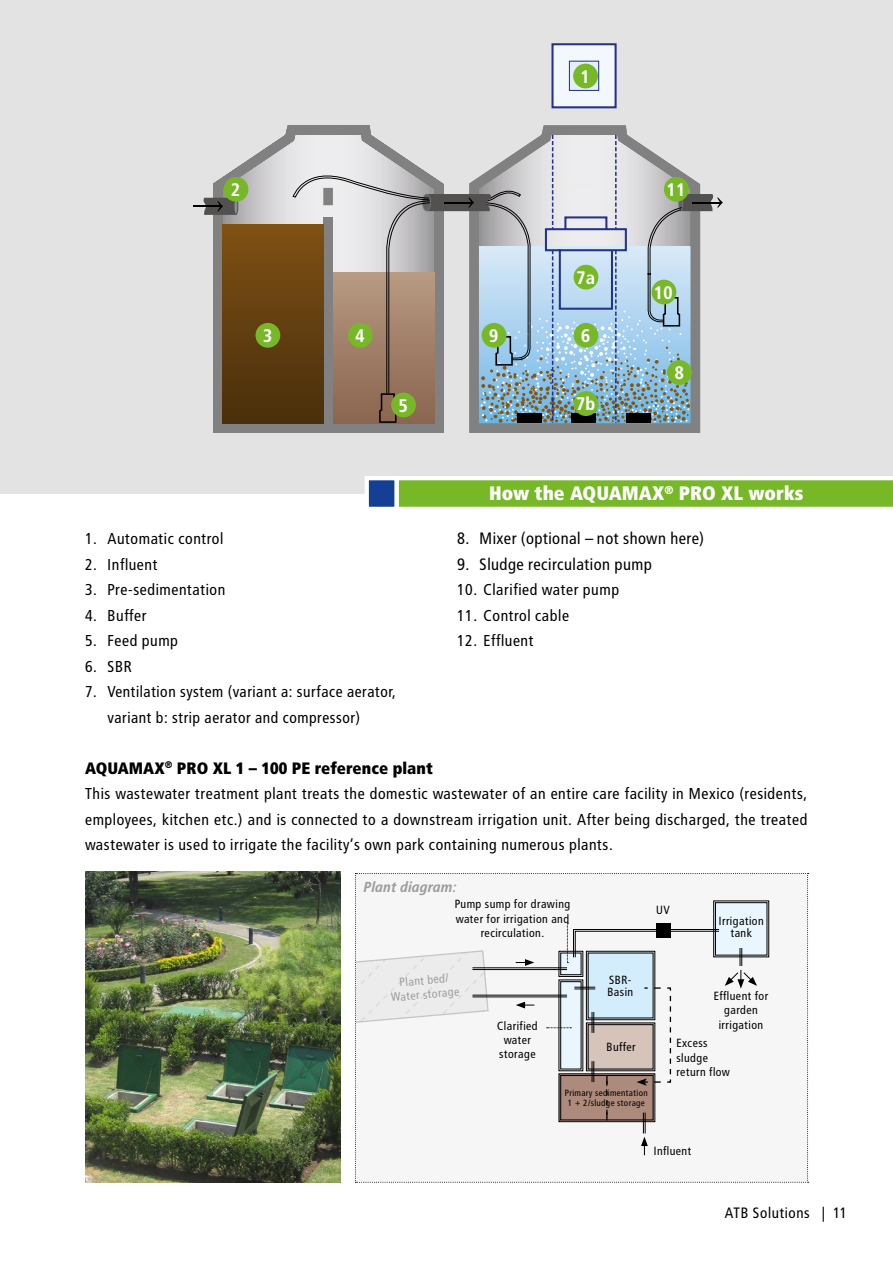
<style>
.page{position:relative;width:893px;height:1263px;background:#fff}
.page>*{position:absolute;margin:0;border:0;box-sizing:border-box;transform-origin:0 0}
.t1{font:19.5px "BVG Fett";color:#fff}
.t2{font:18.15px "BVG Hfett";color:#fff}
.t3{font:16.5px "BVG Normal";letter-spacing:-.01em;color:#000}
.t4{font:16.5px "BVG Fett";color:#000}
.t5{font:15.75px/25.5px "BVG Normal";color:#000}
.t6{font:15px "BVG Normal";letter-spacing:.005em;color:#000}
.t7{font:14.4px "BVG Hfett Kursiv";color:#9c9d9d}
.t8{font:11.85px/14.2px "BVG Normal";color:#000;text-align:center}
.t9{font:11.85px/14.2px "BVG Normal";color:#9c9d9d;text-align:center}
.t10{font:9px/9.8px "BVG Normal";color:#000;text-align:center}
</style>
<div class="page">
<div style="left:0;top:0;width:893px;height:493px;background:#e3e3e3"></div>
<img style="left:85px;top:872px;width:255px;height:310px">
<svg style="left:469px;top:125px;width:232px;height:308px"></svg>
<div style="left:551px;top:43px;width:66px;height:65px;background:#f3f8fc;border:2px solid #25328a"></div>
<svg style="left:569px;top:61px;width:30px;height:30px"></svg>
<svg style="left:205px;top:125px;width:239px;height:308px"></svg>
<div style="left:234px;top:198px;width:4px;height:17px;border:1px solid #525150;border-radius:50%"></div>
<svg style="left:193px;top:198px;width:43px;height:17px"></svg>
<div style="left:222px;top:225px;width:101px;height:198px;background:linear-gradient(to bottom,#7f5014,#492f0c)"></div>
<svg style="left:333px;top:323px;width:45px;height:100px;background:#97745d"></svg>
<svg style="left:292px;top:165px;width:86px;height:158px"></svg>
<svg style="left:378px;top:135px;width:345px;height:289px"></svg>
<div style="left:517px;top:413px;width:24px;height:10px;background:#000"></div>
<div style="left:571px;top:413px;width:25px;height:10px;background:#000"></div>
<div style="left:626px;top:413px;width:25px;height:10px;background:#000"></div>
<div style="left:573px;top:64px;width:25px;height:24px;background:#76b828;border-radius:50%"></div>
<div style="left:224px;top:177px;width:24px;height:25px;background:#76b828;border-radius:50%"></div>
<div style="left:255px;top:323px;width:25px;height:25px;background:#76b828;border-radius:50%"></div>
<div style="left:348px;top:323px;width:25px;height:25px;background:#76b828;border-radius:50%"></div>
<div style="left:391px;top:393px;width:25px;height:24px;background:#76b828;border-radius:50%"></div>
<div style="left:574px;top:323px;width:24px;height:25px;background:#76b828;border-radius:50%"></div>
<div style="left:574px;top:265px;width:24px;height:25px;background:#76b828;border-radius:50%"></div>
<div style="left:574px;top:391px;width:24px;height:25px;background:#76b828;border-radius:50%"></div>
<div style="left:482px;top:323px;width:24px;height:25px;background:#76b828;border-radius:50%"></div>
<div style="left:664px;top:177px;width:25px;height:25px;background:#76b828;border-radius:50%"></div>
<div style="left:652px;top:280px;width:24px;height:24px;background:#76b828;border-radius:50%"></div>
<div style="left:667px;top:360px;width:25px;height:25px;background:#76b828;border-radius:50%"></div>
<svg style="left:355px;top:873px;width:454px;height:310px"></svg>
<svg style="left:362px;top:476px;width:531px;height:31px;background:#88be4f"></svg>
<p class="t2" style="left:581px;top:66px;width:11px">1</p>
<p class="t2" style="left:231px;top:179px;width:11px">2</p>
<p class="t2" style="left:667px;top:179px;width:20px">11</p>
<p class="t2" style="left:576px;top:267px;width:21px">7a</p>
<p class="t2" style="left:654px;top:282px;width:20px">10</p>
<p class="t2" style="left:263px;top:325px;width:11px">3</p>
<p class="t2" style="left:356px;top:325px;width:11px">4</p>
<p class="t2" style="left:489px;top:325px;width:11px">9</p>
<p class="t2" style="left:581px;top:325px;width:11px">6</p>
<p class="t2" style="left:675px;top:362px;width:11px">8</p>
<p class="t2" style="left:399px;top:395px;width:11px">5</p>
<p class="t2" style="left:576px;top:393px;width:21px">7b</p>
<p class="t1" style="left:489px;top:482px;width:316px">How the AQUAMAX<sup>®</sup> PRO XL works</p>
<p class="t5" style="left:85px;top:526px;width:140px">1. Automatic control</p>
<p class="t5" style="left:85px;top:551px;width:75px">2. Influent</p>
<p class="t5" style="left:85px;top:577px;width:142px">3. Pre-sedimentation</p>
<p class="t5" style="left:85px;top:602px;width:63px">4. Buffer</p>
<p class="t5" style="left:85px;top:628px;width:95px">5. Feed pump</p>
<p class="t5" style="left:85px;top:653px;width:49px">6. SBR</p>
<p class="t5" style="left:108px;top:679px;width:291px;text-indent:-22px">7. Ventilation system (variant a: surface aerator, variant b: strip aerator and compressor)</p>
<p class="t3" style="left:457px;top:529px;width:249px">8. Mixer (optional – not shown here)</p>
<p class="t3" style="left:457px;top:554px;width:197px">9. Sludge recirculation pump</p>
<p class="t5" style="left:457px;top:577px;width:164px">10. Clarified water pump</p>
<p class="t5" style="left:457px;top:602px;width:114px">11. Control cable</p>
<p class="t5" style="left:457px;top:628px;width:78px">12. Effluent</p>
<p class="t4" style="left:85px;top:758px;width:349px">AQUAMAX<sup>®</sup> PRO XL 1 – 100 PE reference plant</p>
<p class="t5" style="left:85px;top:781px;width:724px;text-align:justify">This wastewater treatment plant treats the domestic wastewater of an entire care facility in Mexico (residents, employees, kitchen etc.) and is connected to a downstream irrigation unit. After being discharged, the treated wastewater is used to irrigate the facility‘s own park containing numerous plants.</p>
<p class="t7" style="left:363px;top:878px;width:95px">Plant diagram:</p>
<p class="t8" style="left:455px;top:897px;width:118px">Pump sump for drawing water for irrigation and recirculation.</p>
<p class="t8" style="left:656px;top:903px;width:16px">UV</p>
<p class="t8" style="left:719px;top:915px;width:47px;line-height:11.9px">Irrigation tank</p>
<p class="t9" style="left:389px;top:976px;width:70px;rotate:-5deg">Plant bed/<br>Water storage</p>
<p class="t8" style="left:497px;top:1019px;width:42px">Clarified water storage</p>
<p class="t8" style="left:607px;top:974px;width:28px;line-height:11.9px;text-align:left">SBR-<br>Basin</p>
<p class="t8" style="left:606px;top:1040px;width:31px">Buffer</p>
<p class="t10" style="left:565px;top:1088px;width:85px">Primary sedimentation<br>1 + 2/sludge storage</p>
<p class="t8" style="left:714px;top:989px;width:56px">Effluent for garden irrigation</p>
<p class="t8" style="left:676px;top:1036px;width:56px;text-align:left">Excess sludge return flow</p>
<p class="t8" style="left:654px;top:1144px;width:39px">Influent</p>
<p class="t6" style="left:725px;top:1204px;width:124px">ATB Solutions | 11</p>
</div>
